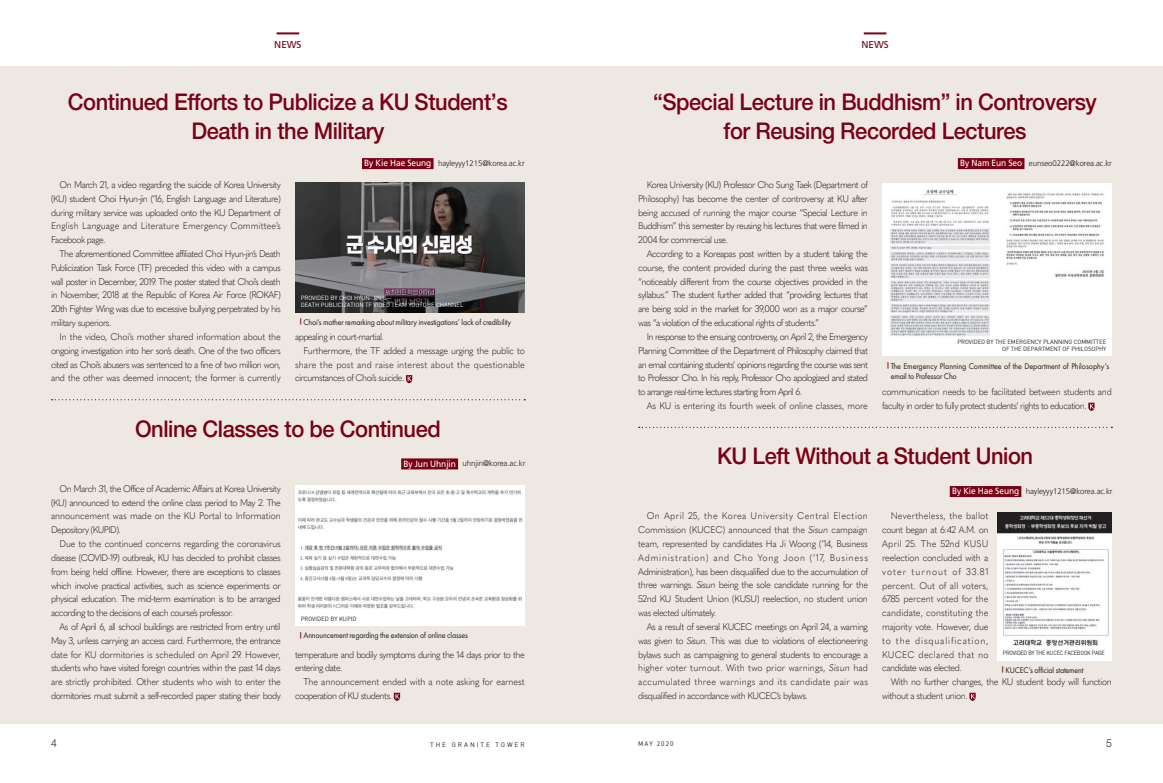
<style>
.page{position:relative;width:1163px;height:783px;background:#fff}
.page>*{position:absolute;margin:0;border:0;box-sizing:border-box;transform-origin:0 0}
.t1{font:500 23px/29px "Helvetica Neue";letter-spacing:-.02em;color:#790016;text-align:center;scale:.95 1}
.t2{font:300 11px "Helvetica Neue";color:#231f20;scale:.95 1}
.t3{font:10px "Frutiger";color:#790016}
.t4{font:300 9.5px/13.8px "Quasimoda";letter-spacing:-.05em;color:#231f20;text-align:justify;scale:.94 1}
.t5{font:300 9.5px/13.8px "Quasimoda";letter-spacing:-.015em;color:#231f20;scale:.94 1}
.t6{font:300 9.5px "Quasimoda";letter-spacing:.01em;color:#231f20;scale:.94 1}
.t7{font:300 9.5px "Quasimoda";letter-spacing:-.01em;color:#231f20;scale:.94 1}
.t8{font:8.5px/10.2px "Futura PT";letter-spacing:-.02em;color:#231f20;scale:.94 1}
.t9{font:300 8px "Frutiger";letter-spacing:-.01em;color:#231f20}
.t10{font:6.5px "Dinreg";letter-spacing:.3em;color:#231f20}
.t11{font:6px/7.2px "Dinreg";letter-spacing:-.01em;color:#231f20;text-align:right}
.t12{font:6px/7.2px "Dinreg";color:#fff}
.t13{font:6px "Dinreg";letter-spacing:-.03em;color:#231f20;scale:.91 1}
.s1{font-weight:400;font-size:9px;color:#fff}
.s2{font-size:6.4px;color:#790016}
.s3{font-style:italic}
</style>
<div class="page">
<div style="left:0;top:67px;width:1162px;height:656px;background:#eee8e2"></div>
<svg style="left:394px;top:692px;width:6px;height:8px"></svg>
<svg style="left:969px;top:692px;width:6px;height:8px"></svg>
<svg style="left:52px;top:399px;width:473px;height:1px"></svg>
<svg style="left:638px;top:426px;width:474px;height:2px"></svg>
<svg style="left:406px;top:375px;width:6px;height:8px"></svg>
<div style="left:957px;top:158px;width:67px;height:11px;background:#790016"></div>
<div style="left:362px;top:158px;width:71px;height:11px;background:#790016"></div>
<div style="left:401px;top:458px;width:57px;height:11px;background:#790016"></div>
<div style="left:949px;top:486px;width:72px;height:11px;background:#790016"></div>
<svg style="left:1088px;top:402px;width:6px;height:9px"></svg>
<div style="left:882px;top:183px;width:229px;height:173px;background:#fff"></div>
<img style="left:890px;top:189px;width:214px;height:147px">
<div style="left:996px;top:512px;width:115px;height:148px;background:#fff"></div>
<img style="left:996px;top:512px;width:115px;height:138px">
<div style="left:295px;top:485px;width:229px;height:140px;background:#fff"></div>
<img style="left:298px;top:490px;width:225px;height:119px">
<img style="left:295px;top:182px;width:229px;height:130px">
<hr style="left:276px;top:32px;width:23px;height:2px;background:#790016">
<hr style="left:863px;top:32px;width:23px;height:2px;background:#790016">
<p class="t3" style="left:274px;top:41px;width:29px">NEWS</p>
<p class="t3" style="left:861px;top:41px;width:29px">NEWS</p>
<h1 class="t1" style="left:68px;top:90px;width:464px">Continued Efforts to Publicize a KU Student’s<br>Death in the Military</h1>
<h1 class="t1" style="left:653px;top:90px;width:468px">“Special Lecture in Buddhism” in Controversy for Reusing Recorded Lectures</h1>
<p class="t9" style="left:364px;top:160px;width:162px"><span class="s1">By Kie Hae Seung</span> hayleyyy1215@korea.ac.kr</p>
<p class="t9" style="left:959px;top:160px;width:153px"><span class="s1">By Nam Eun Seo</span> eunseo0222@korea.ac.kr</p>
<p class="t4" style="left:51px;top:178px;width:246px;text-indent:9px">On March 21, a video regarding the suicide of Korea University (KU) student Choi Hyun-jin (’16, English Language and Literature) during military service was uploaded onto the KU Department of English Language and Literature Emergency Committee’s Facebook page.</p>
<p class="t4" style="left:51px;top:247px;width:246px;text-indent:9px">The aforementioned Committee affiliated Choi Hyun-jin’s Death Publicization Task Force (TF) preceded this video with a campus wall poster in December, 2019. The poster stated that Choi’s death in November, 2018 at the Republic of Korea Air Force (ROKAF)<br>20th Fighter Wing was due to excessive bullying perpetrated by his military superiors.</p>
<p class="t4" style="left:51px;top:330px;width:246px;text-indent:9px">In the video, Choi’s mother shared information about the ongoing investigation into her son’s death. One of the two officers cited as Choi’s abusers was sentenced to a fine of two million won, and the other was deemed innocent; the former is currently</p>
<p class="t4" style="left:295px;top:330px;width:96px">appealing in court-martial.</p>
<p class="t12" style="left:300px;top:294px;width:164px">PROVIDED BY CHOI HYUN-JIN’S<br>DEATH PUBLICIZATION TF VIDEO TEAM YOUTUBE CHANNEL</p>
<p class="t8" style="left:298px;top:317px;width:228px"><span class="s2">|</span>Choi’s mother remarking about military investigations’ lack of credibility</p>
<p class="t4" style="left:303px;top:344px;width:237px">Furthermore, the TF added a message urging the public to</p>
<p class="t6" style="left:295px;top:360px;width:246px">share the post and raise interest about the questionable</p>
<p class="t4" style="left:295px;top:372px;width:118px">circumstances of Choi’s suicide.</p>
<h1 class="t1" style="left:135px;top:416px;width:323px">Online Classes to be Continued</h1>
<p class="t9" style="left:403px;top:460px;width:123px"><span class="s1">By Jun Uhnjin</span> uhnjin@korea.ac.kr</p>
<p class="t4" style="left:51px;top:482px;width:246px;text-indent:9px">On March 31, the Office of Academic Affairs at Korea University (KU) announced to extend the online class period to May 2. The announcement was made on the KU Portal to Information Depository (KUPID).</p>
<p class="t4" style="left:51px;top:537px;width:246px;text-indent:9px">Due to the continued concerns regarding the coronavirus disease (COVID-19) outbreak, KU has decided to prohibit classes from being held offline. However, there are exceptions to classes which involve practical activities, such as science experiments or physical education. The mid-term examination is to be arranged according to the decisions of each course’s professor.</p>
<p class="t4" style="left:51px;top:620px;width:246px;text-indent:9px">As of April 6, all school buildings are restricted from entry until May 3, unless carrying an access card. Furthermore, the entrance date for KU dormitories is scheduled on April 29. However, students who have visited foreign countries within the past 14 days are strictly prohibited. Other students who wish to enter the dormitories must submit a self-recorded paper stating their body</p>
<p class="t11" style="left:300px;top:615px;width:57px">PROVIDED BY KUPID</p>
<p class="t8" style="left:298px;top:631px;width:182px"><span class="s2">|</span>Announcement regarding the extension of online classes</p>
<p class="t4" style="left:295px;top:648px;width:246px">temperature and bodily symptoms during the 14 days prior to the entering date.</p>
<p class="t5" style="left:295px;top:675px;width:246px;text-indent:8px">The announcement ended with a note asking for earnest cooperation of KU students.</p>
<p class="t4" style="left:638px;top:178px;width:246px;text-indent:8px">Korea University (KU) Professor Cho Sung Taek (Department of Philosophy) has become the center of controversy at KU after being accused of running the major course “Special Lecture in Buddhism” this semester by reusing his lectures that were filmed in 2004 for commercial use.</p>
<p class="t4" style="left:638px;top:247px;width:246px;text-indent:8px">According to a Koreapas post written by a student taking the course, the content provided during the past three weeks was “noticeably different from the course objectives provided in the syllabus.” The student further added that “providing lectures that are being sold in the market for 39,000 won as a major course” was “a violation of the educational rights of students.”</p>
<p class="t4" style="left:638px;top:330px;width:246px;text-indent:8px">In response to the ensuing controversy, on April 2, the Emergency Planning Committee of the Department of Philosophy claimed that an email containing students’ opinions regarding the course was sent to Professor Cho. In his reply, Professor Cho apologized and stated to arrange real-time lectures starting from April 6.</p>
<p class="t7" style="left:646px;top:402px;width:237px">As KU is entering its fourth week of online classes, more</p>
<p class="t11" style="left:957px;top:338px;width:150px">PROVIDED BY THE EMERGENCY PLANNING COMMITTEE<br>OF THE DEPARTMENT OF PHILOSOPHY</p>
<p class="t8" style="left:890px;top:361px;width:234px;text-indent:-6px"><span class="s2">|</span>The Emergency Planning Committee of the Department of Philosophy’s email to Professor Cho</p>
<p class="t4" style="left:882px;top:386px;width:246px">communication needs to be facilitated between students and faculty in order to fully protect students’ rights to education.</p>
<h1 class="t1" style="left:717px;top:443px;width:334px">KU Left Without a Student Union</h1>
<p class="t4" style="left:638px;top:510px;width:246px;text-indent:9px">On April 25, the Korea University Central Election Commission (KUCEC) announced that the <span class="s3">Sisun</span> campaign team, represented by candidates Ha Ji Woong (’14, Business Administration) and Cho Yong Joon (’17, Business Administration), has been disqualified due to the accumulation of three warnings. <span class="s3">Sisun</span> being the sole candidate running for the 52nd KU Student Union (KUSU) reelection, no student union was elected ultimately.</p>
<p class="t4" style="left:638px;top:620px;width:246px;text-indent:8px">As a result of several KUCEC meetings on April 24, a warning was given to <span class="s3">Sisun</span>. This was due to violations of electioneering bylaws such as campaigning to general students to encourage a higher voter turnout. With two prior warnings, <span class="s3">Sisun</span> had accumulated three warnings and its candidate pair was disqualified in accordance with KUCEC’s bylaws.</p>
<p class="t9" style="left:951px;top:487px;width:162px"><span class="s1">By Kie Hae Seung</span> hayleyyy1215@korea.ac.kr</p>
<p class="t4" style="left:882px;top:510px;width:115px;text-indent:9px">Nevertheless, the ballot count began at 6:42 A.M. on April 25. The 52nd KUSU reelection concluded with a voter turnout of 33.81 percent. Out of all voters, 67.85 percent voted for the candidate, constituting the majority vote. However, due to the disqualification, KUCEC declared that no candidate was elected.</p>
<p class="t4" style="left:882px;top:675px;width:246px;text-indent:9px">With no further changes, the KU student body will function without a student union.</p>
<p class="t13" style="left:1002px;top:650px;width:114px">PROVIDED BY THE KUCEC FACEBOOK PAGE</p>
<p class="t8" style="left:999px;top:665px;width:91px"><span class="s2">|</span>KUCEC’s official statement</p>
<p class="t2" style="left:51px;top:736px;width:8px">4</p>
<p class="t10" style="left:430px;top:740px;width:96px">THE GRANITE TOWER</p>
<p class="t10" style="left:638px;top:740px;width:37px">MAY 2020</p>
<p class="t2" style="left:1105px;top:736px;width:8px">5</p>
</div>
